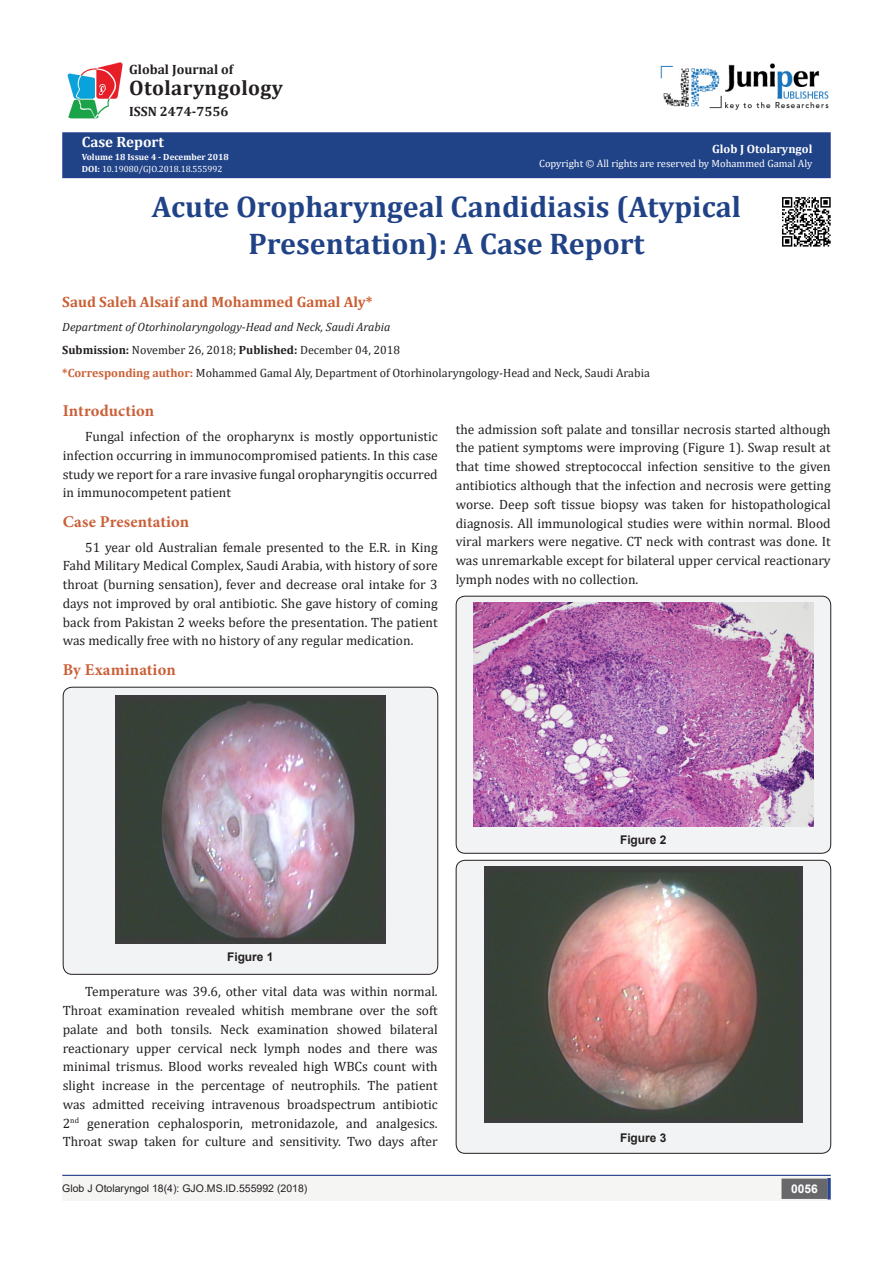
<style>
.page{position:relative;width:893px;height:1263px;background:#fff}
.page>*{position:absolute;margin:0;border:0;box-sizing:border-box;transform-origin:0 0}
.t1{font:700 30px/37.5px "Cambria";color:#204287;text-align:center}
.t2{font:700 21px "Cambria";letter-spacing:.02em;color:#231f20}
.No_Spacing{font:700 16.5px "Minion Pro";letter-spacing:.005em;color:#ca5f37}
.t3{font:700 15px "Cambria";color:#ca6035}
.t4{font:700 15px "Cambria";color:#fff}
.t5{font:13.5px/18.8px "Cambria";color:#231f20;text-align:justify}
.t6{font:700 13.5px "Cambria";color:#231f20}
.t7{font:12px "Cambria";color:#231f20}
.t8{font:italic 12px "Cambria";color:#231f20}
.t9{font:700 12px "Arial";color:#231f20}
.t10{font:700 12px "Cambria";color:#fff}
.t11{font:700 12px "Arial";color:#fff}
.t12{font:10.5px "Cambria";color:#fff}
.t13{font:10.5px "Arial";color:#231f20}
.t14{font:9px "Cambria";color:#fff}
.t15{font:700 9px "Cambria";color:#fff}
.s1{font-weight:700}
.s2{font-weight:700;color:#ca6035}
</style>
<div class="page">
<div style="left:63px;top:133px;width:767px;height:44px;background:#204287"></div>
<div style="left:62px;top:132px;width:769px;height:46px;border:2px solid #253f8e"></div>
<div style="left:62px;top:1175px;width:494px;height:26px;background:#f5f5f4"></div>
<div style="left:510px;top:1175px;width:321px;height:26px;background:#f5f5f4"></div>
<div style="left:782px;top:1179px;width:45px;height:19px;background:#68676a"></div>
<div style="left:781px;top:1178px;width:46px;height:21px;border:2px solid #68676a"></div>
<svg style="left:827px;top:1178px;width:4px;height:21px"></svg>
<img style="left:660px;top:63px;width:169px;height:47px">
<div style="left:63px;top:687px;width:375px;height:287px;background:#f2f3f4;border-radius:9px"></div>
<div style="left:63px;top:687px;width:375px;height:288px;border:1px solid #231f20;border-radius:9px"></div>
<img style="left:115px;top:695px;width:270px;height:248px">
<div style="left:456px;top:596px;width:375px;height:257px;background:#f2f3f4;border-radius:9px"></div>
<div style="left:456px;top:596px;width:375px;height:258px;border:1px solid #231f20;border-radius:9px"></div>
<img style="left:473px;top:603px;width:340px;height:223px">
<div style="left:456px;top:860px;width:375px;height:293px;background:#f2f3f4;border-radius:9px"></div>
<div style="left:456px;top:860px;width:375px;height:294px;border:1px solid #231f20;border-radius:9px"></div>
<img style="left:484px;top:866px;width:318px;height:257px">
<img style="left:67px;top:62px;width:56px;height:58px">
<hr style="left:62px;top:1175px;width:769px;height:1px;background:#253f8e">
<img style="left:782px;top:197px;width:49px;height:50px">
<p class="t6" style="left:129px;top:60px;width:105px">Global Journal of</p>
<p class="t2" style="left:129px;top:73px;width:155px">Otolaryngology</p>
<p class="t6" style="left:129px;top:102px;width:101px">ISSN 2474-7556</p>
<p class="t4" style="left:82px;top:132px;width:84px">Case Report</p>
<p class="t15" style="left:82px;top:150px;width:149px">Volume 18 Issue 4 - December 2018</p>
<p class="t14" style="left:82px;top:163px;width:142px"><span class="s1">DOI:</span> 10.19080/GJO.2018.18.555992</p>
<p class="t10" style="left:712px;top:140px;width:102px">Glob J Otolaryngol</p>
<p class="t12" style="left:539px;top:157px;width:275px">Copyright © All rights are reserved by Mohammed Gamal Aly</p>
<p class="t1" style="left:152px;top:187px;width:591px">Acute Oropharyngeal Candidiasis (Atypical<br>Presentation): A Case Report</p>
<p class="t3" style="left:62px;top:292px;width:312px">Saud Saleh Alsaif and Mohammed Gamal Aly*</p>
<p class="t8" style="left:62px;top:318px;width:330px">Department of Otorhinolaryngology-Head and Neck, Saudi Arabia</p>
<p class="t7" style="left:62px;top:343px;width:339px"><span class="s1">Submission:</span> November 26, 2018; <span class="s1">Published:</span> December 04, 2018</p>
<p class="t7" style="left:62px;top:366px;width:589px"><span class="s2">*Corresponding author:</span> Mohammed Gamal Aly, Department of Otorhinolaryngology-Head and Neck, Saudi Arabia</p>
<p class="No_Spacing" style="left:63px;top:400px;width:93px">Introduction</p>
<p class="t5" style="left:63px;top:427px;width:376px;text-indent:22px">Fungal infection of the oropharynx is mostly opportunistic infection occurring in immunocompromised patients. In this case study we report for a rare invasive fungal oropharyngitis occurred in immunocompetent patient</p>
<p class="No_Spacing" style="left:63px;top:510px;width:128px">Case Presentation</p>
<p class="t5" style="left:63px;top:537px;width:376px;text-indent:22px">51 year old Australian female presented to the E.R. in King Fahd Military Medical Complex, Saudi Arabia, with history of sore throat (burning sensation), fever and decrease oral intake for 3 days not improved by oral antibiotic. She gave history of coming back from Pakistan 2 weeks before the presentation. The patient was medically free with no history of any regular medication.</p>
<p class="No_Spacing" style="left:63px;top:658px;width:114px">By Examination</p>
<p class="t5" style="left:456px;top:420px;width:376px">the admission soft palate and tonsillar necrosis started although the patient symptoms were improving (Figure 1). Swap result at that time showed streptococcal infection sensitive to the given antibiotics although that the infection and necrosis were getting worse. Deep soft tissue biopsy was taken for histopathological diagnosis. All immunological studies were within normal. Blood viral markers were negative. CT neck with contrast was done. It was unremarkable except for bilateral upper cervical reactionary lymph nodes with no collection.</p>
<p class="t9" style="left:227px;top:948px;width:48px">Figure 1</p>
<p class="t5" style="left:63px;top:982px;width:376px;text-indent:22px">Temperature was 39.6, other vital data was within normal.<br>Throat examination revealed whitish membrane over the soft palate and both tonsils. Neck examination showed bilateral reactionary upper cervical neck lymph nodes and there was minimal trismus. Blood works revealed high WBCs count with slight increase in the percentage of neutrophils. The patient was admitted receiving intravenous broadspectrum antibiotic 2<sup>nd</sup> generation cephalosporin, metronidazole, and analgesics.<br>Throat swap taken for culture and sensitivity. Two days after</p>
<p class="t9" style="left:620px;top:831px;width:48px">Figure 2</p>
<p class="t9" style="left:620px;top:1129px;width:48px">Figure 3</p>
<p class="t13" style="left:62px;top:1180px;width:247px">Glob J Otolaryngol 18(4): GJO.MS.ID.555992 (2018)</p>
<p class="t11" style="left:791px;top:1180px;width:28px">0056</p>
</div>
